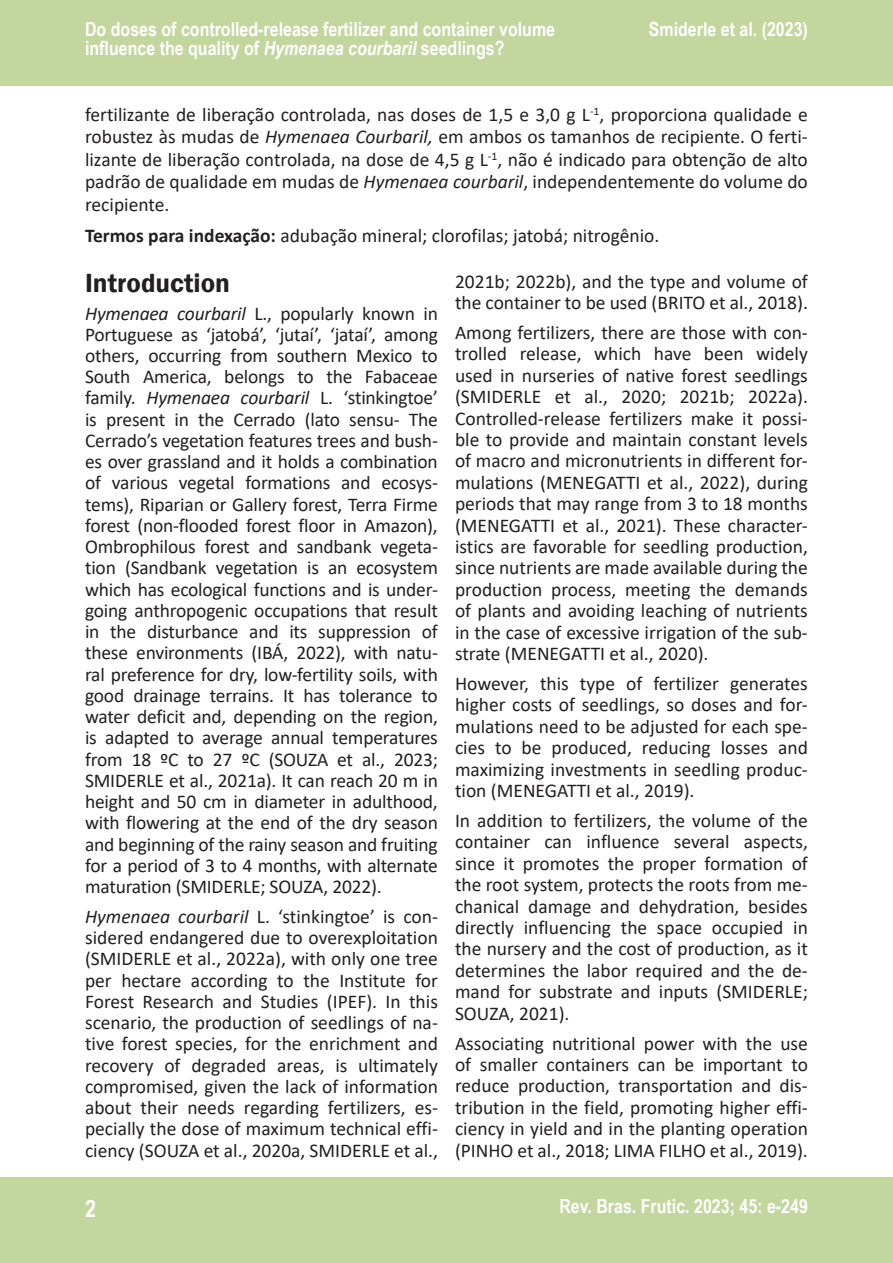
<style>
.page{position:relative;width:893px;height:1263px;background:#fff}
.page>*{position:absolute;margin:0;border:0;box-sizing:border-box;transform-origin:0 0}
.Título_1{font:600 27px "Franklin Gothic";color:#231f20}
.t1{font:700 24px "Arial Narrow";color:#fff}
.Corpo_de_texto{font:19.5px/21.3px "Calibri";color:#231f20;text-align:justify}
.Abstract{font:19.5px/22.5px "Calibri";color:#231f20;text-align:justify}
.t2{font:700 19.5px/19.5px "Arial Narrow";color:#fff}
.s1{font-style:italic}
.s2{font-weight:700}
</style>
<div class="page">
<div style="left:0;top:0;width:893px;height:85px;background:#c3d69e"></div>
<div style="left:0;top:1178px;width:893px;height:85px;background:#c3d69e"></div>
<p class="t2" style="left:85px;top:18px;width:472px">Do doses of controlled-release fertilizer and container volume influence the quality of <span class="s1">Hymenaea courbaril</span> seedlings?</p>
<p class="t2" style="left:649px;top:18px;width:161px">Smiderle et al. (2023)</p>
<p class="Abstract" style="left:85px;top:103px;width:724px">fertilizante de liberação controlada, nas doses de 1,5 e 3,0 g L<sup>-1</sup>, proporciona qualidade e robustez às mudas de <span class="s1">Hymenaea Courbaril,</span> em ambos os tamanhos de recipiente. O ferti&shy;lizante de liberação controlada, na dose de 4,5 g L<sup>-1</sup>, não é indicado para obtenção de alto padrão de qualidade em mudas de <span class="s1">Hymenaea courbaril</span>, independentemente do volume do recipiente.</p>
<p class="Abstract" style="left:85px;top:224px;width:576px"><span class="s2">Termos para indexação:</span> adubação mineral; clorofilas; jatobá; nitrogênio.</p>
<p class="Título_1" style="left:85px;top:266px;width:146px">Introduction</p>
<p class="Corpo_de_texto" style="left:85px;top:302px;width:354px"><span class="s1">Hymenaea courbaril</span> L., popularly known in Portuguese as ‘jatobá’, ‘jutaí’, ‘jataí’, among others, occurring from southern Mexico to South America, belongs to the Fabaceae family. <span class="s1">Hymenaea courbaril</span> L. ‘stinkingtoe’ is present in the Cerrado (lato sensu- The Cerrado’s vegetation features trees and bush&shy;es over grassland and it holds a combination of various vegetal formations and ecosys&shy;tems), Riparian or Gallery forest, Terra Firme forest (non-flooded forest floor in Amazon), Ombrophilous forest and sandbank vegeta&shy;tion (Sandbank vegetation is an ecosystem which has ecological functions and is under&shy;going anthropogenic occupations that result in the disturbance and its suppression of these environments (IBÁ, 2022), with natu&shy;ral preference for dry, low-fertility soils, with good drainage terrains. It has tolerance to water deficit and, depending on the region, is adapted to average annual temperatures from 18 ºC to 27 ºC (SOUZA et al., 2023; SMIDERLE et al., 2021a). It can reach 20 m in height and 50 cm in diameter in adulthood, with flowering at the end of the dry season and beginning of the rainy season and fruiting for a period of 3 to 4 months, with alternate maturation (SMIDERLE; SOUZA, 2022).</p>
<p class="Corpo_de_texto" style="left:85px;top:905px;width:354px"><span class="s1">Hymenaea courbaril</span> L. ‘stinkingtoe’ is con&shy;sidered endangered due to overexploitation (SMIDERLE et al., 2022a), with only one tree per hectare according to the Institute for Forest Research and Studies (IPEF). In this scenario, the production of seedlings of na&shy;tive forest species, for the enrichment and recovery of degraded areas, is ultimately compromised, given the lack of information about their needs regarding fertilizers, es&shy;pecially the dose of maximum technical effi&shy;ciency (SOUZA et al., 2020a, SMIDERLE et al.,</p>
<p class="Corpo_de_texto" style="left:455px;top:270px;width:354px">2021b; 2022b), and the type and volume of the container to be used (BRITO et al., 2018).</p>
<p class="Corpo_de_texto" style="left:455px;top:321px;width:354px">Among fertilizers, there are those with con&shy;trolled release, which have been widely used in nurseries of native forest seedlings (SMIDERLE et al., 2020; 2021b; 2022a).<br>Controlled-release fertilizers make it possi&shy;ble to provide and maintain constant levels of macro and micronutrients in different for&shy;mulations (MENEGATTI et al., 2022), during periods that may range from 3 to 18 months (MENEGATTI et al., 2021). These character&shy;istics are favorable for seedling production, since nutrients are made available during the production process, meeting the demands of plants and avoiding leaching of nutrients in the case of excessive irrigation of the sub&shy;strate (MENEGATTI et al., 2020).</p>
<p class="Corpo_de_texto" style="left:455px;top:672px;width:354px">However, this type of fertilizer generates higher costs of seedlings, so doses and for&shy;mulations need to be adjusted for each spe&shy;cies to be produced, reducing losses and maximizing investments in seedling produc&shy;tion (MENEGATTI et al., 2019).</p>
<p class="Corpo_de_texto" style="left:455px;top:809px;width:354px">In addition to fertilizers, the volume of the container can influence several aspects, since it promotes the proper formation of the root system, protects the roots from me&shy;chanical damage and dehydration, besides directly influencing the space occupied in the nursery and the cost of production, as it determines the labor required and the de&shy;mand for substrate and inputs (SMIDERLE; SOUZA, 2021).</p>
<p class="Corpo_de_texto" style="left:455px;top:1032px;width:354px">Associating nutritional power with the use of smaller containers can be important to reduce production, transportation and dis&shy;tribution in the field, promoting higher effi&shy;ciency in yield and in the planting operation (PINHO et al., 2018; LIMA FILHO et al., 2019).</p>
<p class="t1" style="left:85px;top:1190px;width:12px">2</p>
<p class="t2" style="left:559px;top:1196px;width:250px">Rev. Bras. Frutic. 2023; 45: e-249</p>
</div>
